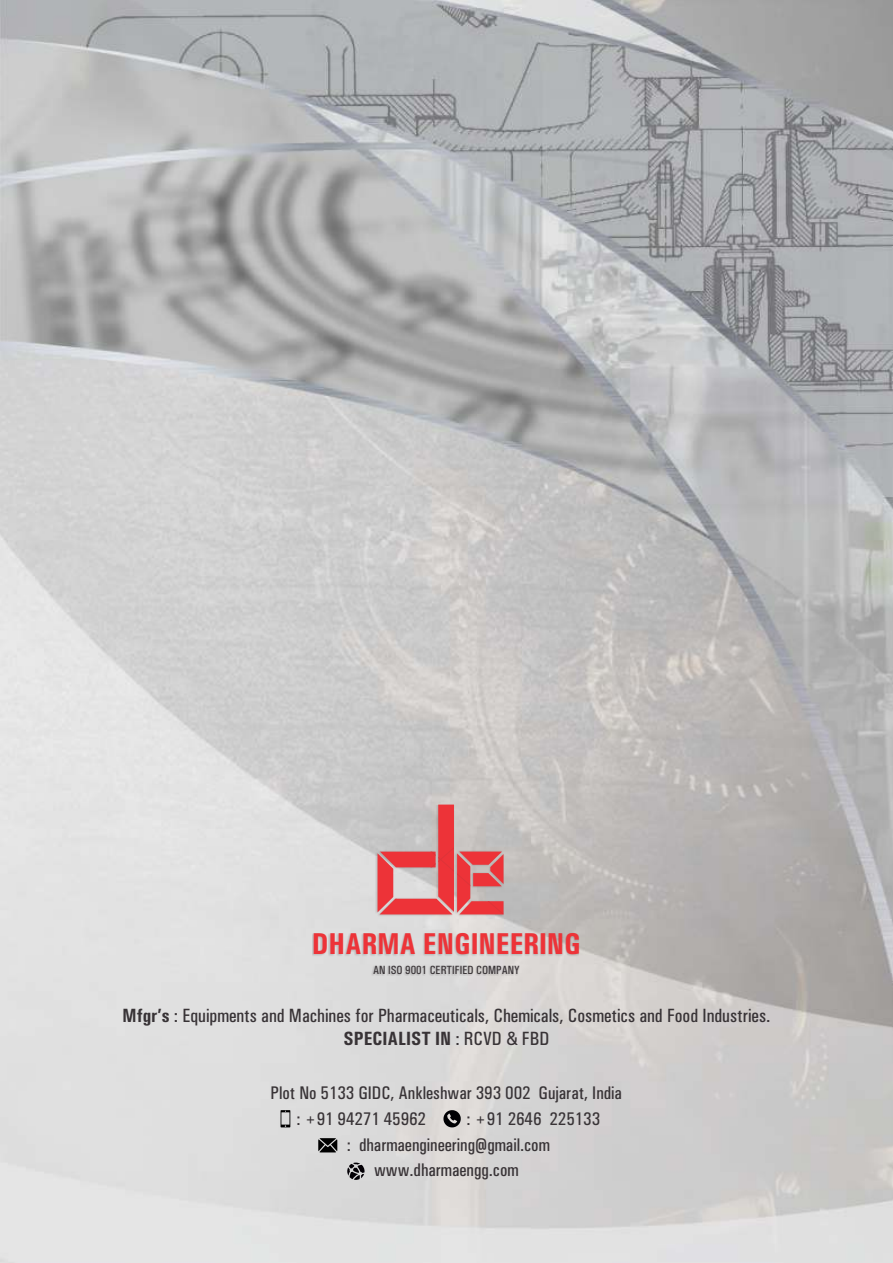
<style>
.page{position:relative;width:893px;height:1263px;background:#fff}
.page>*{position:absolute;margin:0;border:0;box-sizing:border-box;transform-origin:0 0}
.t1{font:700 condensed 30.15px "Univers";color:#ed3338}
.t2{font:500 condensed 19.2px/22.6px "Univers";color:#383336;text-align:center}
.t3{font:500 condensed 18.3px/26px "Univers";color:#383336}
.t4{font:500 condensed 11.85px "Univers";color:#383336}
.s1{font-weight:700}
</style>
<div class="page">
<img style="left:0;top:0;width:893px;height:1263px">
<div style="left:312px;top:805px;width:267px;height:171px;background:#383336;opacity:.2"></div>
<svg style="left:378px;top:804px;width:125px;height:110px;background:#d68789"></svg>
<svg style="left:347px;top:1162px;width:18px;height:18px"></svg>
<svg style="left:318px;top:1138px;width:19px;height:14px"></svg>
<svg style="left:281px;top:1110px;width:9px;height:17px"></svg>
<svg style="left:443px;top:1110px;width:18px;height:17px"></svg>
<h1 class="t1" style="left:312px;top:933px;width:270px">DHARMA ENGINEERING</h1>
<p class="t4" style="left:373px;top:965px;width:148px">AN ISO 9001 CERTIFIED COMPANY</p>
<p class="t2" style="left:123px;top:1006px;width:649px"><span class="s1">Mfgr’s</span> : Equipments and Machines for Pharmaceuticals, Chemicals, Cosmetics and Food Industries.<br><span class="s1">SPECIALIST IN</span> : RCVD &amp; FBD</p>
<p class="t3" style="left:296px;top:1081px;width:327px;text-indent:-26px">Plot No 5133 GIDC , Ankleshwar 393 002 Gujarat, India : +91 94271 45962</p>
<p class="t3" style="left:466px;top:1107px;width:135px">: +91 2646 225133</p>
<p class="t3" style="left:347px;top:1133px;width:204px">: dharmaengineering@gmail.com</p>
<p class="t3" style="left:374px;top:1159px;width:146px">www.dharmaengg.com</p>
</div>
